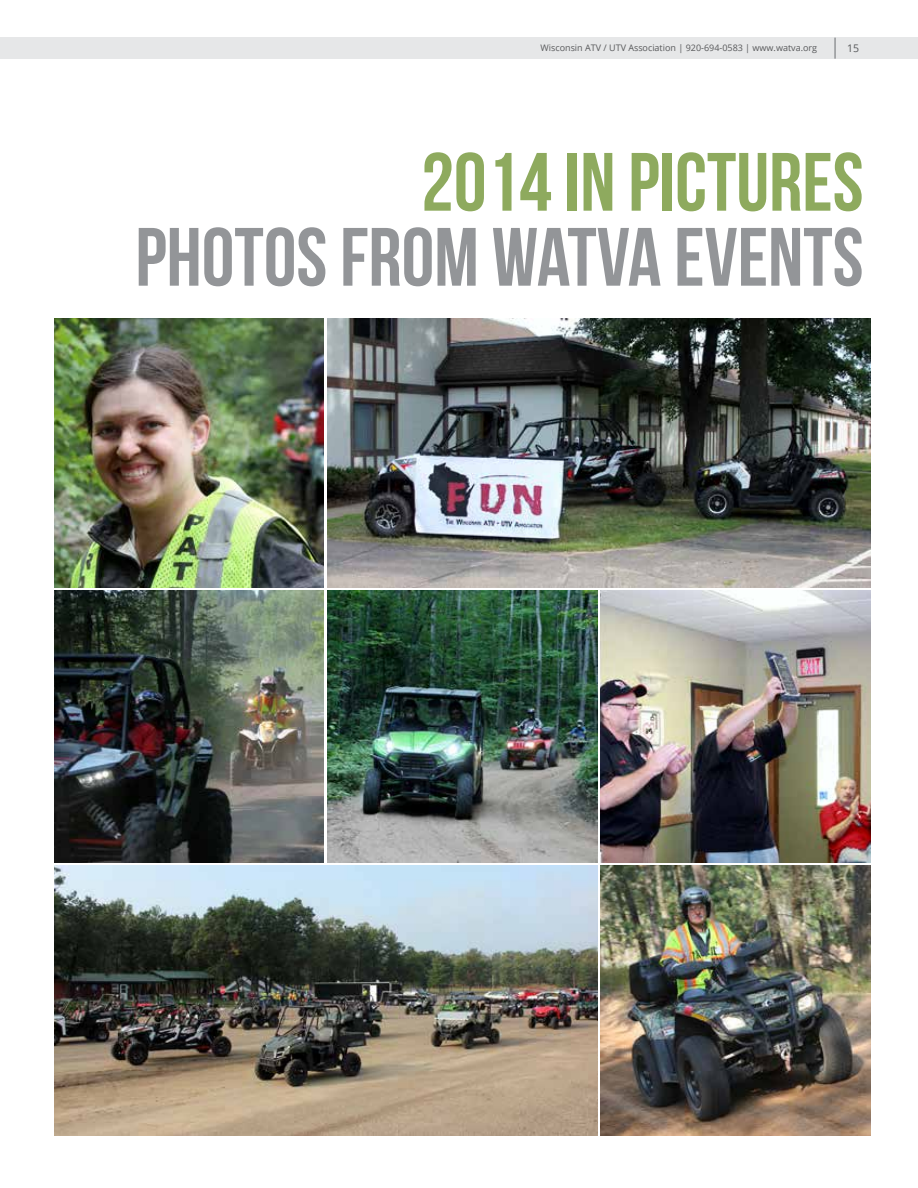
<style>
.page{position:relative;width:918px;height:1188px;background:#fff}
.page>*{position:absolute;margin:0;border:0;box-sizing:border-box;transform-origin:0 0}
.t1{font:82.5px "Bebas Neue";color:#939598}
.t2{font:82.5px "Bebas Neue";color:#8eaa5e}
.t3{font:10.5px "Open Sans";color:#58595b}
.t4{font:9px "Open Sans";color:#58595b}
</style>
<div class="page">
<div style="left:0;top:38px;width:918px;height:21px;background:#e6e7e8"></div>
<hr style="left:834px;top:38px;width:2px;height:21px;background:#939598">
<img style="left:54px;top:319px;width:270px;height:269px">
<img style="left:327px;top:591px;width:270px;height:271px">
<img style="left:600px;top:865px;width:270px;height:270px">
<img style="left:327px;top:319px;width:543px;height:269px">
<img style="left:600px;top:591px;width:270px;height:271px">
<img style="left:54px;top:865px;width:543px;height:270px">
<img style="left:54px;top:591px;width:270px;height:271px">
<p class="t4" style="left:541px;top:41px;width:278px">Wisconsin ATV / UTV Association | 920-694-0583 | www.watva.org</p>
<p class="t3" style="left:847px;top:41px;width:14px">15</p>
<h1 class="t2" style="left:421px;top:137px;width:444px">2014 IN PICTURES</h1>
<h1 class="t1" style="left:135px;top:212px;width:730px">PHOTOS FROM WATVA EVENTS</h1>
</div>
